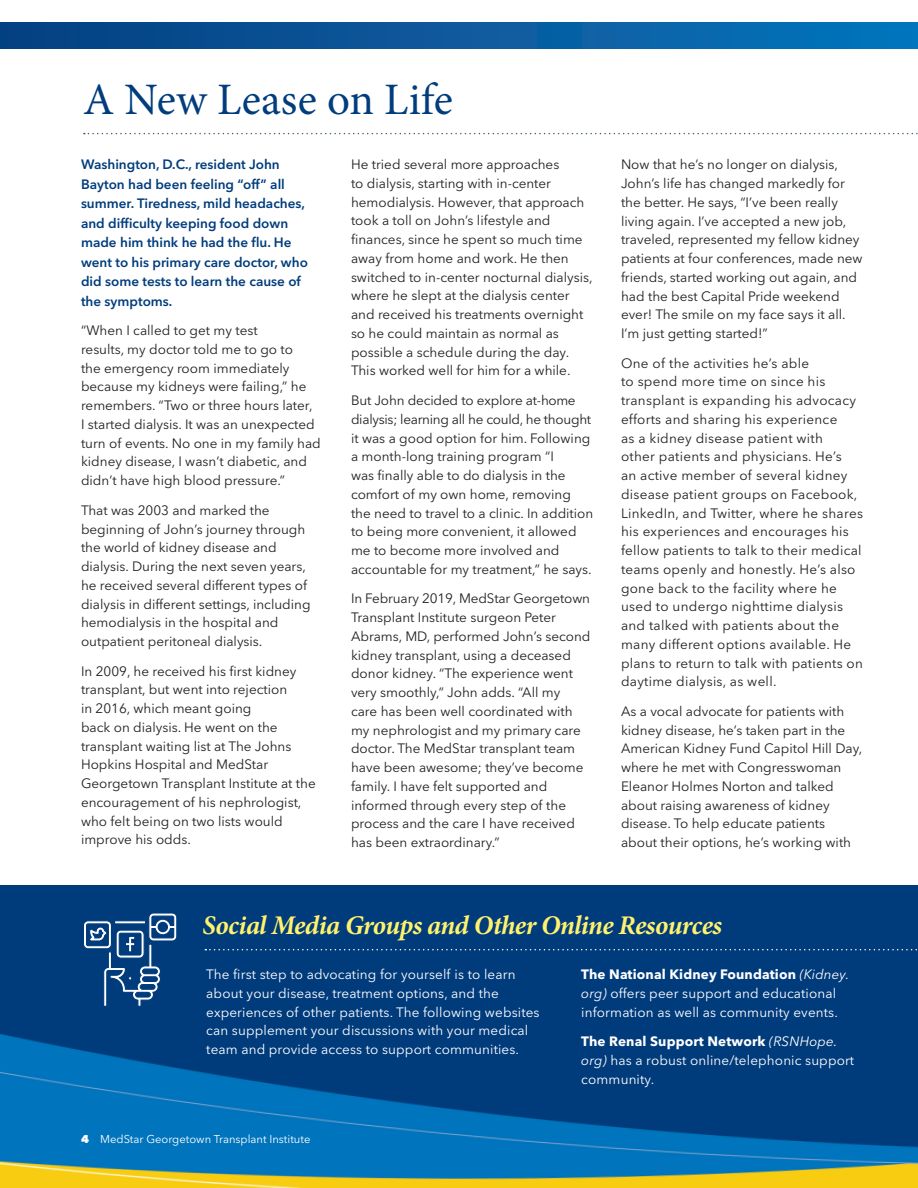
<style>
.page{position:relative;width:918px;height:1188px;background:#fff}
.page>*{position:absolute;margin:0;border:0;box-sizing:border-box;transform-origin:0 0}
.t1{font:45px "Minion Pro";letter-spacing:.005em;color:#013d7d}
.t2{font:italic 700 27px "Minion Pro";letter-spacing:-.025em;color:#fff26c}
.t3{font:13.5px/18.8px "Avenir Next LT Pro";color:#231f20}
.t4{font:13.5px/18.8px "Avenir Next LT Pro";letter-spacing:.02em;color:#231f20}
.t5{font:13.5px/18.8px "Avenir Next LT Pro";letter-spacing:.01em;color:#fff}
.t6{font:600 13.5px/19.5px "Avenir Next LT Pro";color:#013d7d}
.t7{font:11.25px "Avenir Next LT Pro";color:#fff}
.s1{font-weight:700}
.s2{font-style:italic}
.s3{font-weight:800}
</style>
<div class="page">
<img style="left:0;top:886px;width:918px;height:302px">
<div style="left:0;top:22px;width:918px;height:26px;background:linear-gradient(to right,#093f80,#0775bc)"></div>
<svg style="left:205px;top:949px;width:713px;height:1px"></svg>
<svg style="left:84px;top:133px;width:834px;height:1px"></svg>
<svg style="left:82px;top:912px;width:96px;height:95px;background:#275990"></svg>
<h1 class="t1" style="left:83px;top:69px;width:371px">A New Lease on Life</h1>
<p class="t6" style="left:81px;top:155px;width:228px">Washington, D.C., resident John<br>Bayton had been feeling “off” all summer. Tiredness, mild headaches, and difficulty keeping food down made him think he had the flu. He went to his primary care doctor, who did some tests to learn the cause of the symptoms.</p>
<p class="t3" style="left:81px;top:321px;width:241px">“When I called to get my test<br>results, my doctor told me to go to<br>the emergency room immediately because my kidneys were failing,” he remembers. “Two or three hours later,<br>I started dialysis. It was an unexpected turn of events. No one in my family had kidney disease, I wasn’t diabetic, and didn’t have high blood pressure.”</p>
<p class="t3" style="left:81px;top:501px;width:231px">That was 2003 and marked the beginning of John’s journey through the world of kidney disease and dialysis. During the next seven years, he received several different types of dialysis in different settings, including hemodialysis in the hospital and outpatient peritoneal dialysis.</p>
<p class="t3" style="left:81px;top:661px;width:236px">In 2009, he received his first kidney transplant, but went into rejection<br>in 2016, which meant going<br>back on dialysis. He went on the transplant waiting list at The Johns<br>Hopkins Hospital and MedStar<br>Georgetown Transplant Institute at the encouragement of his nephrologist, who felt being on two lists would improve his odds.</p>
<p class="t3" style="left:351px;top:155px;width:243px">He tried several more approaches<br>to dialysis, starting with in-center hemodialysis. However, that approach took a toll on John’s lifestyle and finances, since he spent so much time away from home and work. He then switched to in-center nocturnal dialysis, where he slept at the dialysis center and received his treatments overnight so he could maintain as normal as possible a schedule during the day.<br>This worked well for him for a while.</p>
<p class="t3" style="left:351px;top:391px;width:244px">But John decided to explore at-home dialysis; learning all he could, he thought it was a good option for him. Following a month-long training program “I<br>was finally able to do dialysis in the comfort of my own home, removing the need to travel to a clinic. In addition to being more convenient, it allowed me to become more involved and accountable for my treatment,” he says.</p>
<p class="t3" style="left:351px;top:589px;width:241px">In February 2019, MedStar Georgetown Transplant Institute surgeon Peter Abrams, MD, performed John’s second kidney transplant, using a deceased donor kidney. “The experience went very smoothly,” John adds. “All my<br>care has been well coordinated with my nephrologist and my primary care doctor. The MedStar transplant team have been awesome; they’ve become family. I have felt supported and informed through every step of the process and the care I have received has been extraordinary.”</p>
<p class="t3" style="left:621px;top:155px;width:243px">Now that he’s no longer on dialysis, John’s life has changed markedly for the better. He says, “I’ve been really living again. I’ve accepted a new job, traveled, represented my fellow kidney patients at four conferences, made new friends, started working out again, and had the best Capital Pride weekend ever! The smile on my face says it all.<br>I’m just getting started!”</p>
<p class="t4" style="left:621px;top:353px;width:244px">One of the activities he’s able<br>to spend more time on since his transplant is expanding his advocacy efforts and sharing his experience<br>as a kidney disease patient with<br>other patients and physicians. He’s<br>an active member of several kidney disease patient groups on Facebook, LinkedIn, and Twitter, where he shares his experiences and encourages his fellow patients to talk to their medical teams openly and honestly. He’s also gone back to the facility where he used to undergo nighttime dialysis and talked with patients about the many different options available. He plans to return to talk with patients on daytime dialysis, as well.</p>
<p class="t3" style="left:621px;top:702px;width:243px">As a vocal advocate for patients with kidney disease, he’s taken part in the American Kidney Fund Capitol Hill Day, where he met with Congresswoman Eleanor Holmes Norton and talked about raising awareness of kidney disease. To help educate patients about their options, he’s working with</p>
<h2 class="t2" style="left:202px;top:906px;width:521px">Social Media Groups and Other Online Resources</h2>
<p class="t5" style="left:206px;top:965px;width:335px">The first step to advocating for yourself is to learn about your disease, treatment options, and the experiences of other patients. The following websites can supplement your discussions with your medical team and provide access to support communities.</p>
<p class="t5" style="left:581px;top:965px;width:270px"><span class="s1">The National Kidney Foundation</span> <span class="s2">(Kidney. org)</span> offers peer support and educational information as well as community events.</p>
<p class="t5" style="left:581px;top:1032px;width:274px"><span class="s1">The Renal Support Network</span> <span class="s2">(RSNHope. org)</span> has a robust online/telephonic support community.</p>
<p class="t7" style="left:81px;top:1132px;width:231px"><span class="s3">4</span> MedStar Georgetown Transplant Institute</p>
</div>
